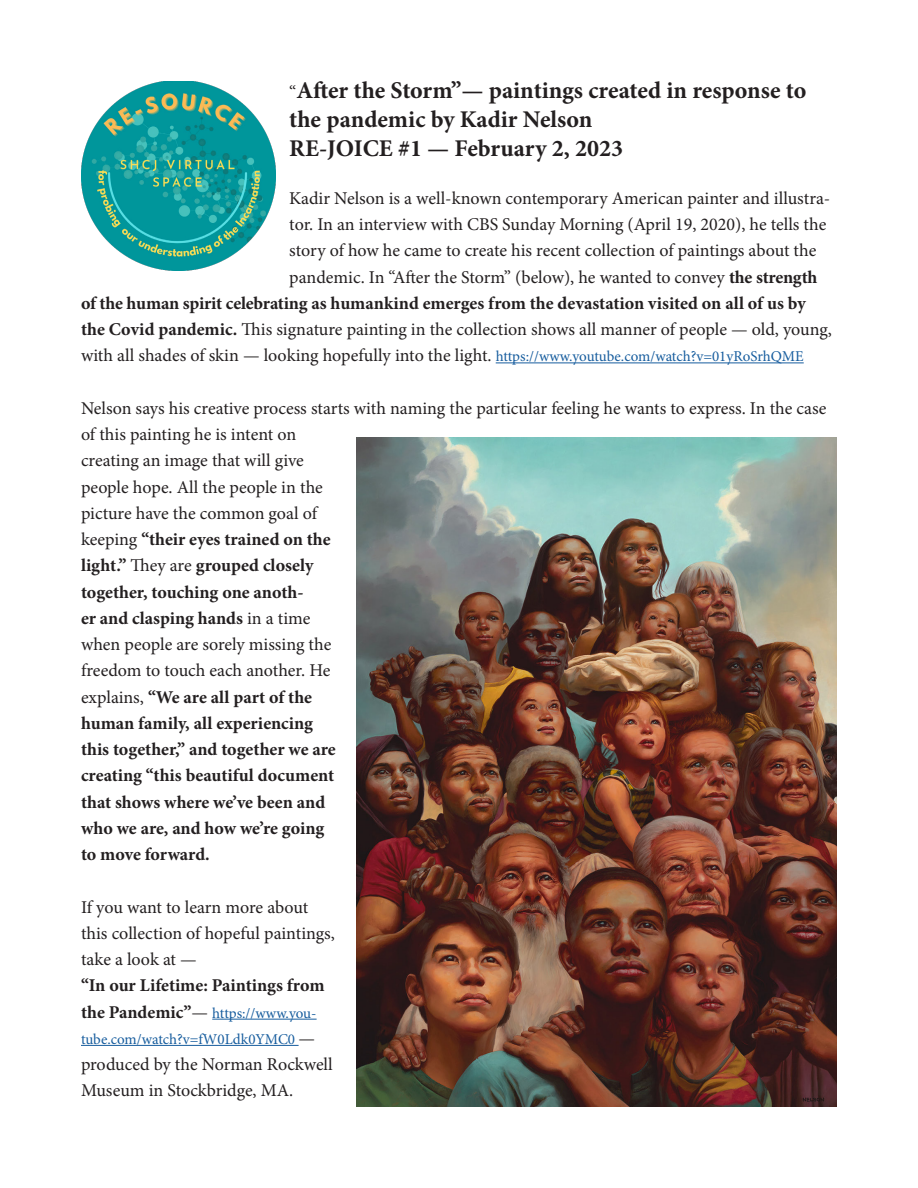
<style>
.page{position:relative;width:918px;height:1188px;background:#fff}
.page>*{position:absolute;margin:0;border:0;box-sizing:border-box;transform-origin:0 0}
.t1{font:700 24px/28.8px "Minion Pro";color:#231f20}
.t2{font:18px/26.2px "Minion Pro";letter-spacing:-.005em;color:#231f20}
.t3{font:700 18px "Minion Pro";letter-spacing:-.005em;color:#231f20}
.t4{font:15px/26.2px "Minion Pro";color:#175d9e}
.s1{font-weight:400;font-size:18px}
.s2{font-weight:700}
.s3{font-size:15px;color:#175d9e}
.s4{font-weight:700;font-size:18px;color:#231f20}
.s5{font-size:18px;color:#231f20}
</style>
<div class="page">
<hr style="left:496px;top:363px;width:308px;height:1px;background:#175d9e">
<hr style="left:212px;top:1019px;width:105px;height:1px;background:#175d9e">
<hr style="left:81px;top:1045px;width:218px;height:1px;background:#175d9e">
<img style="left:81px;top:81px;width:195px;height:190px">
<img style="left:357px;top:438px;width:480px;height:669px">
<p class="t1" style="left:289px;top:76px;width:519px"><span class="s1">“</span>After the Storm”— paintings created in response to the pandemic by Kadir Nelson</p>
<p class="t1" style="left:289px;top:134px;width:335px">RE-JOICE #1 — February 2, 2023</p>
<p class="t2" style="left:289px;top:185px;width:542px">Kadir Nelson is a well-known contemporary American painter and illustra-</p>
<p class="t2" style="left:289px;top:211px;width:539px">tor. In an interview with CBS Sunday Morning (April 19, 2020), he tells the</p>
<p class="t2" style="left:289px;top:238px;width:529px">story of how he came to create his recent collection of paintings about the</p>
<p class="t2" style="left:289px;top:264px;width:530px">pandemic. In “After the Storm” (below), he wanted to convey <span class="s2">the strength</span></p>
<p class="t3" style="left:81px;top:290px;width:726px">of the human spirit celebrating as humankind emerges from the devastation visited on all of us by</p>
<p class="t2" style="left:81px;top:316px;width:753px"><span class="s2">the Covid pandemic.</span> This signature painting in the collection shows all manner of people — old, young,</p>
<p class="t2" style="left:81px;top:343px;width:724px">with all shades of skin — looking hopefully into the light. <span class="s3">https://www.youtube.com/watch?v=01yRoSrhQME</span></p>
<p class="t2" style="left:81px;top:395px;width:747px">Nelson says his creative process starts with naming the particular feeling he wants to express. In the case of this painting he is intent on<br>creating an image that will give<br>people hope. All the people in the<br>picture have the common goal of<br>keeping <span class="s2">“their eyes trained on the<br>light.”</span> They are <span class="s2">grouped closely<br>together, touching one anoth-<br>er and clasping hands</span> in a time<br>when people are sorely missing the<br>freedom to touch each another. He<br>explains, <span class="s2">“We are all part of the<br>human family, all experiencing<br>this together,” and together we are<br>creating “this beautiful document<br>that shows where we’ve been and<br>who we are, and how we’re going<br>to move forward.</span></p>
<p class="t2" style="left:81px;top:894px;width:256px">If you want to learn more about this collection of hopeful paintings, take a look at —</p>
<p class="t3" style="left:81px;top:973px;width:245px">“In our Lifetime: Paintings from</p>
<p class="t4" style="left:81px;top:1000px;width:237px"><span class="s4">the Pandemic”</span><span class="s5">—</span> https://www.you&shy;tube.com/watch?v=fW0Ldk0YMC0 <span class="s5">—</span></p>
<p class="t2" style="left:81px;top:1051px;width:253px">produced by the Norman Rockwell<br>Museum in Stockbridge, MA.</p>
</div>
